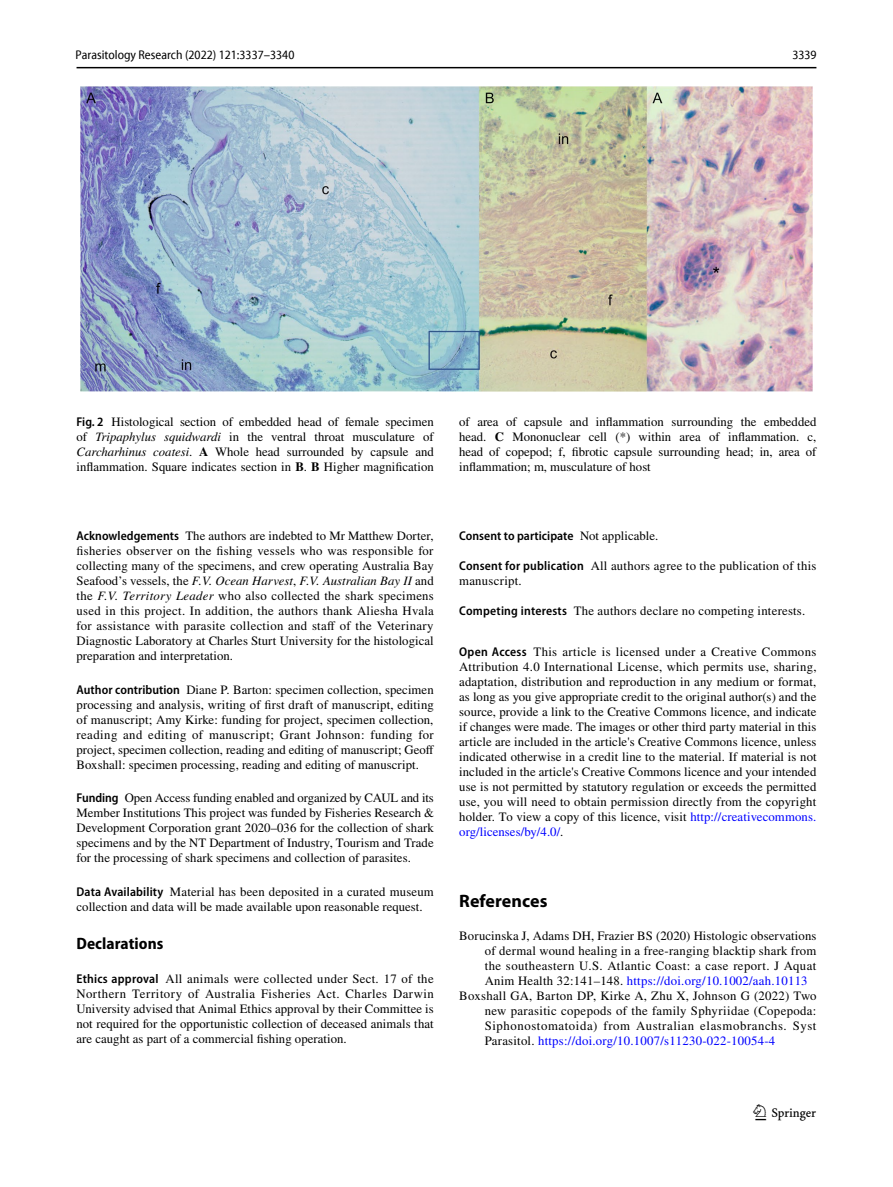
<style>
.page{position:relative;width:893px;height:1187px;background:#fff}
.page>*{position:absolute;margin:0;border:0;box-sizing:border-box;transform-origin:0 0}
.t1{font:22.5px "Springnew Regular 3";color:#000}
.t2{font:700 18px "Myriad Pro";letter-spacing:.005em;color:#000}
.t3{font:700 semi-condensed 16.5px "Myriad Pro";letter-spacing:.005em;color:#000}
.t4{font:12.75px/15px "STIX";letter-spacing:.01em;color:#000;text-align:justify}
.t5{font:12.75px "STIX";letter-spacing:.02em;color:#00f}
.t6{font:12.75px "STIX";letter-spacing:.03em;color:#000}
.t7{font:12.75px "STIX";letter-spacing:.045em;color:#000}
.t8{font:semi-condensed 12.75px "Myriad Pro Unic";color:#000}
.t9{font:600 semi-condensed 12.75px "Myriad Pro";letter-spacing:.005em;color:#000}
.s1{font-family:"Myriad Pro";font-weight:600;font-stretch:semi-condensed}
.s2{font-style:italic}
.s3{font-weight:700}
.s4{font-family:"STIX";font-weight:400;font-stretch:normal}
.s5{color:#00f}
.s6{color:#000}
</style>
<div class="page">
<hr style="left:77px;top:67px;width:739px;height:1px;background:#000">
<img style="left:81px;top:87px;width:731px;height:304px">
<p class="t8" style="left:76px;top:50px;width:220px">Parasitology Research (2022) 121:3337–3340</p>
<p class="t8" style="left:792px;top:50px;width:26px">3339</p>
<p class="t4" style="left:77px;top:415px;width:359px"><span class="s1">Fig. 2</span> Histological section of embedded head of female specimen of <span class="s2">Tripaphylus squidwardi</span> in the ventral throat musculature of <span class="s2">Carcharhinus coatesi</span>. <span class="s3">A</span> Whole head surrounded by capsule and inflammation. Square indicates section in <span class="s3">B</span>. <span class="s3">B</span> Higher magnification</p>
<p class="t4" style="left:459px;top:415px;width:359px">of area of capsule and inflammation surrounding the embedded head. <span class="s3">C</span> Mononuclear cell (*) within area of inflammation. c, head of copepod; f, fibrotic capsule surrounding head; in, area of inflammation; m, musculature of host</p>
<p class="t4" style="left:77px;top:529px;width:359px"><span class="s1">Acknowledgements</span> The authors are indebted to Mr Matthew Dorter, fisheries observer on the fishing vessels who was responsible for collecting many of the specimens, and crew operating Australia Bay Seafood’s vessels, the <span class="s2">F.V. Ocean Harvest</span>, <span class="s2">F.V. Australian Bay II</span> and the <span class="s2">F.V. Territory Leader</span> who also collected the shark specimens used in this project. In addition, the authors thank Aliesha Hvala for assistance with parasite collection and staff of the Veterinary Diagnostic Laboratory at Charles Sturt University for the histological preparation and interpretation.</p>
<p class="t4" style="left:77px;top:682px;width:359px"><span class="s1">Author contribution</span> Diane P. Barton: specimen collection, specimen processing and analysis, writing of first draft of manuscript, editing of manuscript; Amy Kirke: funding for project, specimen collection, reading and editing of manuscript; Grant Johnson: funding for project, specimen collection, reading and editing of manuscript; Geoff Boxshall: specimen processing, reading and editing of manuscript.</p>
<p class="t4" style="left:77px;top:791px;width:359px"><span class="s1">Funding</span> Open Access funding enabled and organized by CAUL and its Member Institutions This project was funded by Fisheries Research &amp; Development Corporation grant 2020–036 for the collection of shark specimens and by the NT Department of Industry, Tourism and Trade for the processing of shark specimens and collection of parasites.</p>
<p class="t4" style="left:77px;top:885px;width:359px"><span class="s1">Data Availability</span> Material has been deposited in a curated museum collection and data will be made available upon reasonable request.</p>
<p class="t3" style="left:77px;top:934px;width:88px">Declarations</p>
<p class="t4" style="left:77px;top:971px;width:359px"><span class="s1">Ethics approval</span> All animals were collected under Sect. 17 of the Northern Territory of Australia Fisheries Act. Charles Darwin University advised that Animal Ethics approval by their Committee is not required for the opportunistic collection of deceased animals that are caught as part of a commercial fishing operation.</p>
<p class="t9" style="left:459px;top:528px;width:201px">Consent to participate <span class="s4">Not applicable.</span></p>
<p class="t4" style="left:459px;top:559px;width:359px"><span class="s1">Consent for publication</span> All authors agree to the publication of this manuscript.</p>
<p class="t4" style="left:459px;top:604px;width:348px"><span class="s1">Competing interests</span> The authors declare no competing interests.</p>
<p class="t4" style="left:459px;top:645px;width:359px"><span class="s1">Open Access</span> This article is licensed under a Creative Commons Attribution 4.0 International License, which permits use, sharing, adaptation, distribution and reproduction in any medium or format, as long as you give appropriate credit to the original author(s) and the source, provide a link to the Creative Commons licence, and indicate if changes were made. The images or other third party material in this article are included in the article's Creative Commons licence, unless indicated otherwise in a credit line to the material. If material is not included in the article's Creative Commons licence and your intended use is not permitted by statutory regulation or exceeds the permitted use, you will need to obtain permission directly from the copyright holder. To view a copy of this licence, visit <span class="s5">http://creativecommons. org/licenses/by/4.0/</span>.</p>
<h2 class="t2" style="left:459px;top:888px;width:90px">References</h2>
<p class="t4" style="left:459px;top:929px;width:359px">Borucinska J, Adams DH, Frazier BS (2020) Histologic observations</p>
<p class="t4" style="left:485px;top:944px;width:333px">of dermal wound healing in a free-ranging blacktip shark from</p>
<p class="t6" style="left:485px;top:957px;width:333px">the southeastern U.S. Atlantic Coast: a case report. J Aquat</p>
<p class="t5" style="left:485px;top:972px;width:324px"><span class="s6">Anim Health 32:141–148.</span> https://doi.org/10.1002/aah.10113</p>
<p class="t4" style="left:459px;top:989px;width:359px">Boxshall GA, Barton DP, Kirke A, Zhu X, Johnson G (2022) Two</p>
<p class="t6" style="left:485px;top:1002px;width:333px">new parasitic copepods of the family Sphyriidae (Copepoda:</p>
<p class="t7" style="left:485px;top:1017px;width:333px">Siphonostomatoida) from Australian elasmobranchs. Syst</p>
<p class="t5" style="left:485px;top:1032px;width:292px"><span class="s6">Parasitol.</span> https://doi.org/10.1007/s11230-022-10054-4</p>
<h1 class="t1" style="left:755px;top:1104px;width:62px">1 3</h1>
</div>
